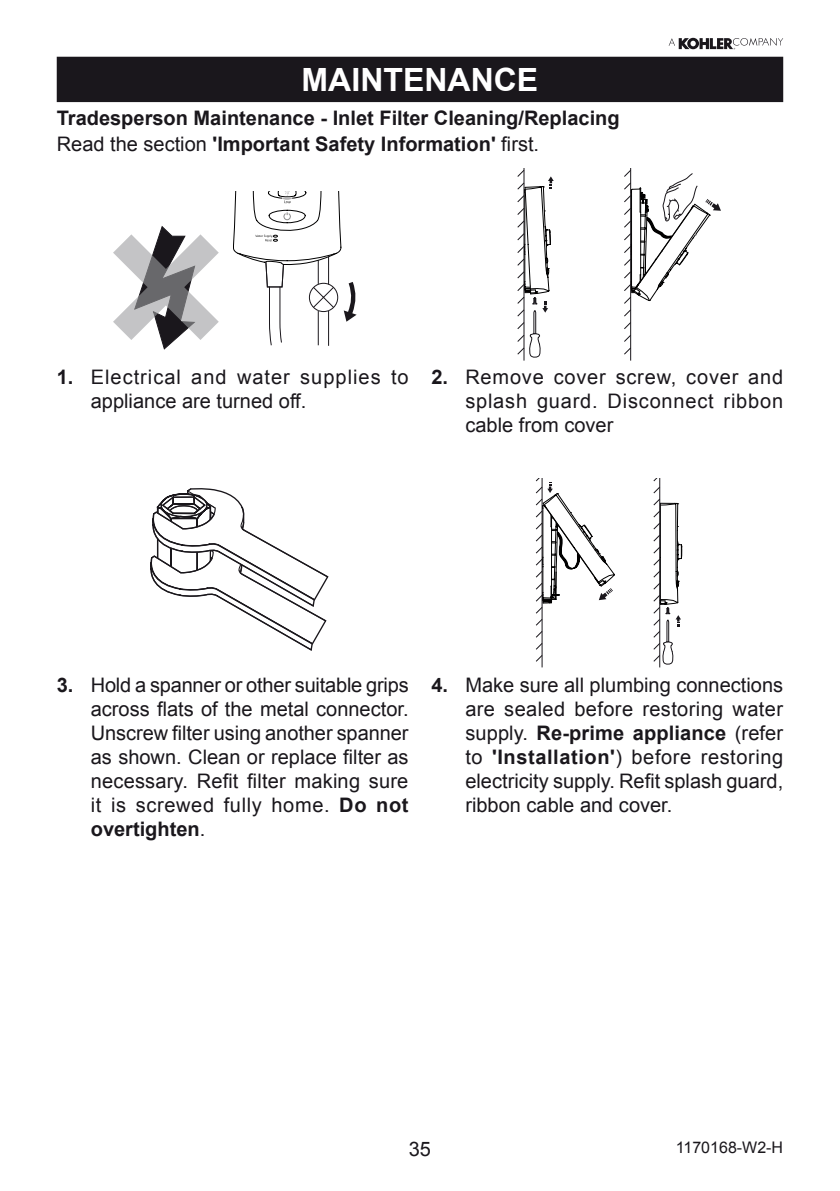
<style>
.page{position:relative;width:840px;height:1191px;background:#fff}
.page>*{position:absolute;margin:0;border:0;box-sizing:border-box;transform-origin:0 0}
.Heading_1{font:700 32px "Arial";color:#fff}
._1_2_3_Layout{font:20px/24px "Arial";letter-spacing:.01em;color:#1a171c;text-align:justify}
.Heading_3{font:700 20px "Arial";color:#1a171c}
._1_2_3_Layout-2{font:20px/24px "Arial";letter-spacing:.05em;color:#1a171c}
.Body_Justify{font:700 20px "Arial";color:#1a171c}
.t1{font:16px "Arial";color:#1a171c}
.s1{font-weight:400}
.s2{font-weight:700}
</style>
<div class="page">
<svg style="left:668px;top:38px;width:114px;height:11px"></svg>
<div style="left:58px;top:58px;width:723px;height:43px;background:#1a171c"></div>
<div style="left:57px;top:57px;width:725px;height:45px;border:2px solid #1a171c"></div>
<svg style="left:113px;top:226px;width:106px;height:124px"></svg>
<svg style="left:233px;top:192px;width:123px;height:154px"></svg>
<hr style="left:523px;top:169px;width:1px;height:191px;background:#1a171c">
<svg style="left:517px;top:169px;width:37px;height:189px"></svg>
<hr style="left:630px;top:169px;width:1px;height:191px;background:#1a171c">
<svg style="left:624px;top:169px;width:97px;height:186px"></svg>
<svg style="left:150px;top:488px;width:178px;height:163px"></svg>
<hr style="left:541px;top:478px;width:1px;height:189px;background:#1a171c">
<svg style="left:535px;top:478px;width:79px;height:184px"></svg>
<hr style="left:659px;top:478px;width:1px;height:189px;background:#1a171c">
<svg style="left:653px;top:478px;width:29px;height:187px"></svg>
<p class="Heading_1" style="left:301px;top:59px;width:238px">MAINTENANCE</p>
<p class="Heading_3" style="left:57px;top:104px;width:564px">Tradesperson Maintenance - Inlet Filter Cleaning/Replacing</p>
<p class="Body_Justify" style="left:57px;top:131px;width:483px"><span class="s1">Read the section</span> 'Important Safety Information' <span class="s1">first.</span></p>
<p class="_1_2_3_Layout-2" style="left:91px;top:365px;width:319px;text-indent:-34px"><span class="s2">1.</span> Electrical and water supplies to appliance are turned off.</p>
<p class="_1_2_3_Layout" style="left:465px;top:365px;width:319px;text-indent:-34px"><span class="s2">2.</span> Remove cover screw, cover and splash guard. Disconnect ribbon cable from cover</p>
<p class="_1_2_3_Layout" style="left:91px;top:673px;width:319px;text-indent:-34px"><span class="s2">3.</span> Hold a spanner or other suitable grips across flats of the metal connector.<br>Unscrew filter using another spanner as shown. Clean or replace filter as necessary. Refit filter making sure it is screwed fully home. <span class="s2">Do not overtighten</span>.</p>
<p class="_1_2_3_Layout" style="left:465px;top:673px;width:319px;text-indent:-34px"><span class="s2">4.</span> Make sure all plumbing connections are sealed before restoring water supply. <span class="s2">Re-prime appliance</span> (refer to <span class="s2">'Installation'</span>) before restoring electricity supply. Refit splash guard, ribbon cable and cover.</p>
<p class="_1_2_3_Layout" style="left:408px;top:1137px;width:24px">35</p>
<p class="t1" style="left:675px;top:1136px;width:109px">1170168-W2-H</p>
</div>
